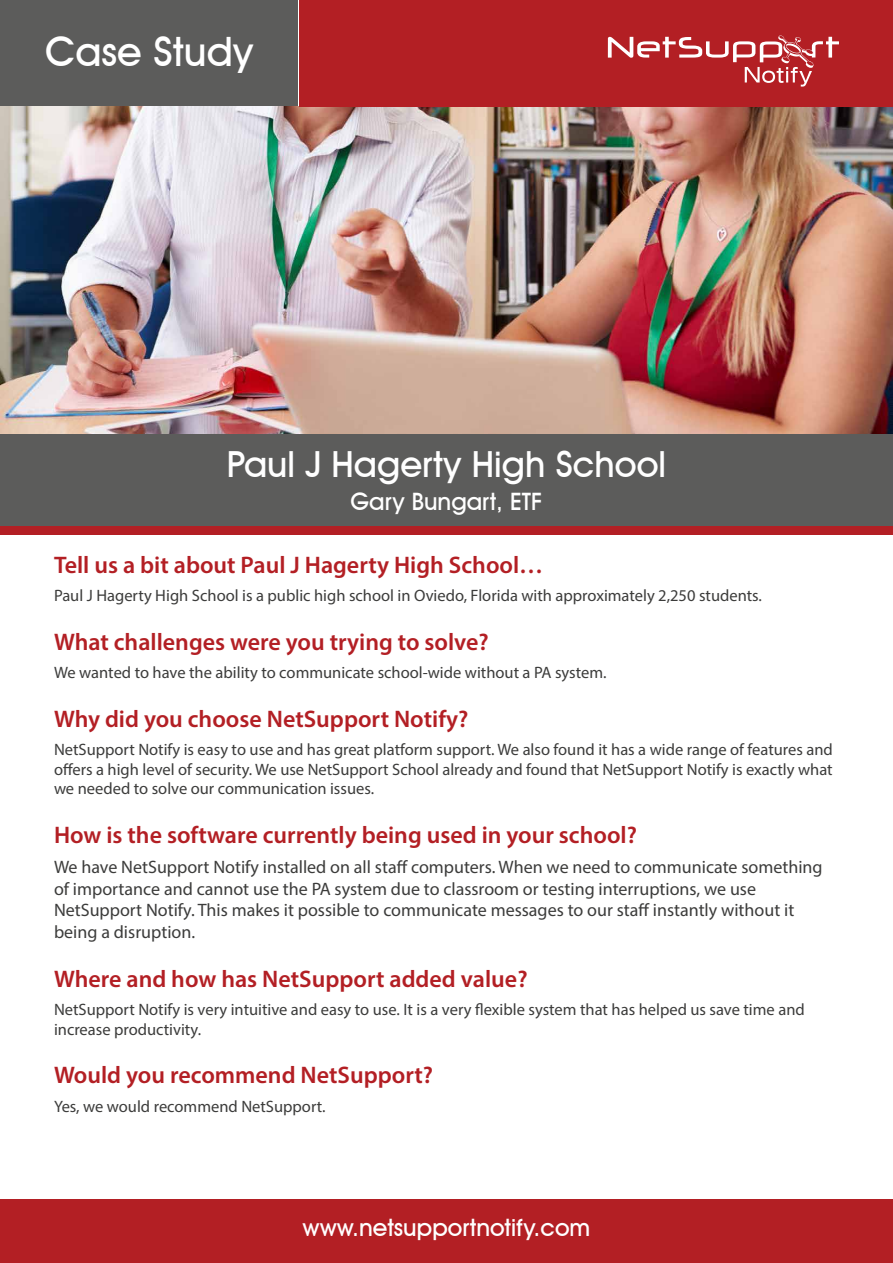
<style>
.page{position:relative;width:893px;height:1263px;background:#fff}
.page>*{position:absolute;margin:0;border:0;box-sizing:border-box;transform-origin:0 0}
.t1{font:500 40.5px "Avant Garde IT Cby BT";color:#fff}
.t2{font:500 36px "Avant Garde IT Cby BT";color:#fff}
.t3{font:600 24px "Myriad Pro";color:#b31f24}
.t4{font:500 24px "Avant Garde IT Cby BT";color:#fff}
.t5{font:18px/21.6px "Myriad Pro";color:#3c3c3b}
.t6{font:16.5px/19.8px "Myriad Pro";color:#3c3c3b;text-align:justify}
</style>
<div class="page">
<div style="left:0;top:526px;width:893px;height:8px;background:#b31f24"></div>
<div style="left:0;top:433px;width:893px;height:93px;background:#5c5c5b"></div>
<img style="left:0;top:106px;width:893px;height:327px">
<div style="left:0;top:0;width:298px;height:106px;background:#5c5c5b"></div>
<div style="left:299px;top:0;width:594px;height:106px;background:#b31f24"></div>
<div style="left:0;top:1200px;width:893px;height:63px;background:#b31f24"></div>
<svg style="left:608px;top:35px;width:231px;height:52px"></svg>
<h1 class="t1" style="left:45px;top:27px;width:210px">Case Study</h1>
<h2 class="t2" style="left:227px;top:443px;width:441px">Paul J Hagerty High School</h2>
<h3 class="t4" style="left:350px;top:487px;width:194px">Gary Bungart, ETF</h3>
<h3 class="t3" style="left:54px;top:549px;width:490px">Tell us a bit about Paul J Hagerty High School…</h3>
<p class="t6" style="left:54px;top:585px;width:710px">Paul J Hagerty High School is a public high school in Oviedo, Florida with approximately 2,250 students.</p>
<h3 class="t3" style="left:54px;top:626px;width:436px">What challenges were you trying to solve?</h3>
<p class="t6" style="left:54px;top:662px;width:554px">We wanted to have the ability to communicate school-wide without a PA system.</p>
<h3 class="t3" style="left:54px;top:703px;width:416px">Why did you choose NetSupport Notify?</h3>
<p class="t6" style="left:54px;top:739px;width:780px">NetSupport Notify is easy to use and has great platform support. We also found it has a wide range of features and offers a high level of security. We use NetSupport School already and found that NetSupport Notify is exactly what we needed to solve our communication issues.</p>
<h3 class="t3" style="left:54px;top:820px;width:584px">How is the software currently being used in your school?</h3>
<p class="t5" style="left:54px;top:856px;width:770px">We have NetSupport Notify installed on all staff computers. When we need to communicate something of importance and cannot use the PA system due to classroom or testing interruptions, we use NetSupport Notify. This makes it possible to communicate messages to our staff instantly without it being a disruption.</p>
<h3 class="t3" style="left:54px;top:963px;width:475px">Where and how has NetSupport added value?</h3>
<p class="t6" style="left:54px;top:999px;width:752px">NetSupport Notify is very intuitive and easy to use. It is a very flexible system that has helped us save time and increase productivity.</p>
<h3 class="t3" style="left:54px;top:1060px;width:381px">Would you recommend NetSupport?</h3>
<p class="t6" style="left:54px;top:1096px;width:273px">Yes, we would recommend NetSupport.</p>
<h3 class="t4" style="left:303px;top:1212px;width:289px">www.netsupportnotify.com</h3>
</div>
